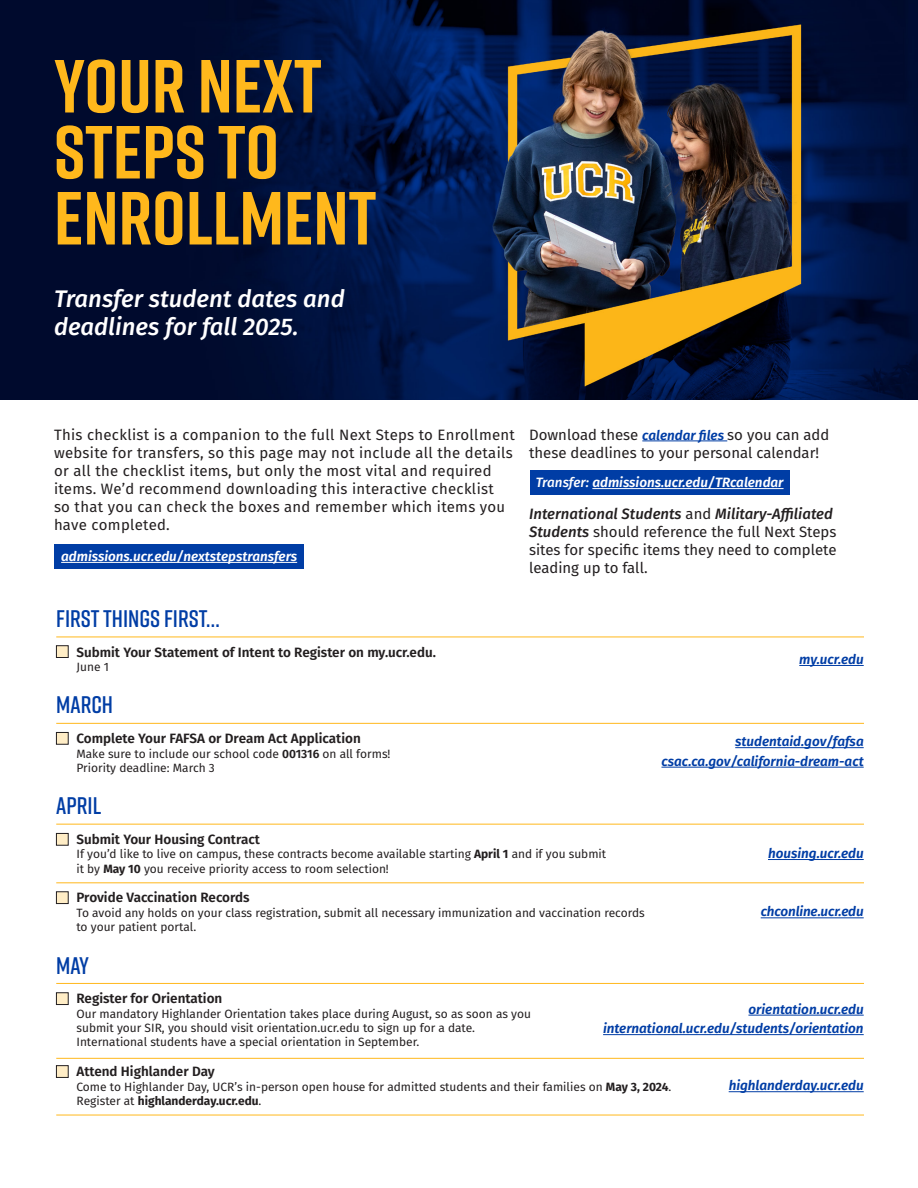
<style>
.page{position:relative;width:918px;height:1188px;background:#fff}
.page>*{position:absolute;margin:0;border:0;box-sizing:border-box;transform-origin:0 0}
.t1{font:700 75px/66px "Rift";color:#ffb81c}
.Subhead{font:italic 500 24px/28.5px "Fira Sans";color:#fff}
.Header_2{font:600 24px "Rift";color:#003da5}
.Checklist_Title_No_Indent{font:15px/18px "Fira Sans";letter-spacing:.02em;color:#231f20}
.Checklist_Title_No_Indent-2{font:15px/18px "Fira Sans";color:#231f20}
.Checklist_Title{font:600 13.5px "Fira Sans";color:#231f20}
.Body_Sub{font:italic 600 13.5px/19.5px "Fira Sans";color:#003da5;text-align:right}
.Checklist_Title_No_Indent-3{font:italic 600 13.5px "Fira Sans";color:#fff}
.Checklist_Title-2{font:italic 600 13.5px/19.5px "Fira Sans";color:#003da5;text-align:right}
.Body_Copy_-_2_Lines{font:12px/14.4px "Fira Sans";color:#231f20}
.Body_Copy_-_3_Lines{font:12px/14.4px "Fira Sans";color:#231f20}
.Body_Copy_-_No_Line{font:12px/14.4px "Fira Sans";color:#231f20}
.s1{font-weight:600;font-style:italic;font-size:13.5px;color:#003da5}
.s2{font-weight:500}
.s3{font-weight:500;font-style:italic}
.s4{font-weight:600}
.s5{font-weight:700}
</style>
<div class="page">
<div style="left:531px;top:470px;width:259px;height:25px;background:#003da5"></div>
<div style="left:54px;top:544px;width:249px;height:25px;background:#003da5"></div>
<img style="left:0;top:0;width:918px;height:399px">
<hr style="left:61px;top:562px;width:236px;height:1px;background:#fff">
<hr style="left:56px;top:637px;width:808px;height:1px;background:#ffb81c">
<hr style="left:56px;top:723px;width:808px;height:1px;background:#ffb81c">
<hr style="left:56px;top:824px;width:808px;height:1px;background:#ffb81c">
<hr style="left:56px;top:882px;width:808px;height:1px;background:#ffb81c">
<hr style="left:56px;top:983px;width:808px;height:1px;background:#ffb81c">
<hr style="left:56px;top:1058px;width:808px;height:1px;background:#ffb81c">
<hr style="left:56px;top:1115px;width:808px;height:1px;background:#ffb81c">
<hr style="left:642px;top:441px;width:85px;height:1px;background:#003da5">
<hr style="left:592px;top:488px;width:192px;height:1px;background:#fff">
<hr style="left:748px;top:1015px;width:116px;height:1px;background:#003da5">
<hr style="left:603px;top:1034px;width:261px;height:1px;background:#003da5">
<div style="left:56px;top:646px;width:12px;height:11px;background:#ffedc6"></div>
<div style="left:56px;top:645px;width:13px;height:13px;border:1px solid #231f20"></div>
<div style="left:56px;top:732px;width:12px;height:12px;background:#ffedc6"></div>
<div style="left:56px;top:732px;width:13px;height:13px;border:1px solid #231f20"></div>
<div style="left:56px;top:833px;width:12px;height:12px;background:#ffedc6"></div>
<div style="left:56px;top:833px;width:13px;height:13px;border:1px solid #231f20"></div>
<div style="left:56px;top:892px;width:12px;height:12px;background:#ffedc6"></div>
<div style="left:56px;top:891px;width:13px;height:13px;border:1px solid #231f20"></div>
<div style="left:56px;top:993px;width:12px;height:12px;background:#ffedc6"></div>
<div style="left:56px;top:992px;width:13px;height:13px;border:1px solid #231f20"></div>
<div style="left:56px;top:1066px;width:12px;height:11px;background:#ffedc6"></div>
<div style="left:56px;top:1065px;width:13px;height:13px;border:1px solid #231f20"></div>
<hr style="left:735px;top:747px;width:129px;height:1px;background:#003da5">
<hr style="left:661px;top:767px;width:203px;height:1px;background:#003da5">
<hr style="left:768px;top:859px;width:96px;height:1px;background:#003da5">
<hr style="left:799px;top:665px;width:65px;height:1px;background:#003da5">
<hr style="left:761px;top:918px;width:103px;height:1px;background:#003da5">
<hr style="left:729px;top:1091px;width:135px;height:1px;background:#003da5">
<p class="t1" style="left:54px;top:52px;width:324px">YOUR NEXT<br>STEPS TO<br>ENROLLMENT</p>
<p class="Subhead" style="left:54px;top:283px;width:292px">Transfer student dates and deadlines for fall 2025.</p>
<p class="Checklist_Title_No_Indent" style="left:54px;top:425px;width:462px">This checklist is a companion to the full Next Steps to Enrollment website for transfers, so this page may not include all the details or all the checklist items, but only the most vital and required items. We’d recommend downloading this interactive checklist<br>so that you can check the boxes and remember which items you have completed.</p>
<p class="Checklist_Title_No_Indent-3" style="left:61px;top:545px;width:238px">admissions.ucr.edu/nextstepstransfers</p>
<p class="Checklist_Title_No_Indent-2" style="left:529px;top:425px;width:302px">Download these <span class="s1">calendar files</span> so you can add these deadlines to your personal calendar!</p>
<p class="Checklist_Title_No_Indent-3" style="left:536px;top:471px;width:249px"><span class="s2">Transfer:</span> admissions.ucr.edu/TRcalendar</p>
<p class="Checklist_Title_No_Indent-2" style="left:529px;top:504px;width:309px"><span class="s3">International Students</span> and <span class="s3">Military-Affiliated Students</span> should reference the full Next Steps sites for specific items they need to complete leading up to fall.</p>
<p class="Header_2" style="left:56px;top:602px;width:165px">FIRST THINGS FIRST…</p>
<p class="Checklist_Title" style="left:76px;top:641px;width:361px">Submit Your Statement of Intent to Register on my.ucr.edu.</p>
<p class="Body_Copy_-_No_Line" style="left:76px;top:659px;width:34px">June 1</p>
<p class="Header_2" style="left:56px;top:688px;width:58px">MARCH</p>
<p class="Checklist_Title" style="left:76px;top:727px;width:286px">Complete Your FAFSA or Dream Act Application</p>
<p class="Body_Copy_-_No_Line" style="left:76px;top:746px;width:316px">Make sure to include our school code <span class="s4">001316</span> on all forms!<br>Priority deadline: March 3</p>
<p class="Header_2" style="left:56px;top:789px;width:46px">APRIL</p>
<p class="Checklist_Title" style="left:76px;top:828px;width:185px">Submit Your Housing Contract</p>
<p class="Body_Copy_-_2_Lines" style="left:76px;top:847px;width:531px">If you’d like to live on campus, these contracts become available starting <span class="s5">April 1</span> and if you submit it by <span class="s5">May 10</span> you receive priority access to room selection!</p>
<p class="Checklist_Title" style="left:76px;top:887px;width:175px">Provide Vaccination Records</p>
<p class="Body_Copy_-_No_Line" style="left:76px;top:905px;width:570px">To avoid any holds on your class registration, submit all necessary immunization and vaccination records to your patient portal.</p>
<p class="Header_2" style="left:56px;top:948px;width:34px">MAY</p>
<p class="Checklist_Title" style="left:76px;top:987px;width:147px">Register for Orientation</p>
<p class="Body_Copy_-_3_Lines" style="left:76px;top:1006px;width:456px">Our mandatory Highlander Orientation takes place during August, so as soon as you submit your SIR, you should visit orientation.ucr.edu to sign up for a date.<br>International students have a special orientation in September.</p>
<p class="Checklist_Title" style="left:76px;top:1060px;width:140px">Attend Highlander Day</p>
<p class="Body_Copy_-_2_Lines" style="left:76px;top:1079px;width:596px">Come to Highlander Day, UCR’s in-person open house for admitted students and their families on <span class="s5">May 3, 2024</span>.<br>Register at <span class="s5">highlanderday.ucr.edu</span>.</p>
<p class="Checklist_Title-2" style="left:799px;top:649px;width:66px">my.ucr.edu</p>
<p class="Checklist_Title-2" style="left:661px;top:731px;width:204px">studentaid.gov/fafsa csac.ca.gov/california-dream-act</p>
<p class="Body_Sub" style="left:768px;top:843px;width:97px">housing.ucr.edu</p>
<p class="Body_Sub" style="left:761px;top:901px;width:104px">chconline.ucr.edu</p>
<p class="Body_Sub" style="left:603px;top:999px;width:262px">orientation.ucr.edu international.ucr.edu/students/orientation</p>
<p class="Body_Sub" style="left:729px;top:1075px;width:137px">highlanderday.ucr.edu</p>
</div>
